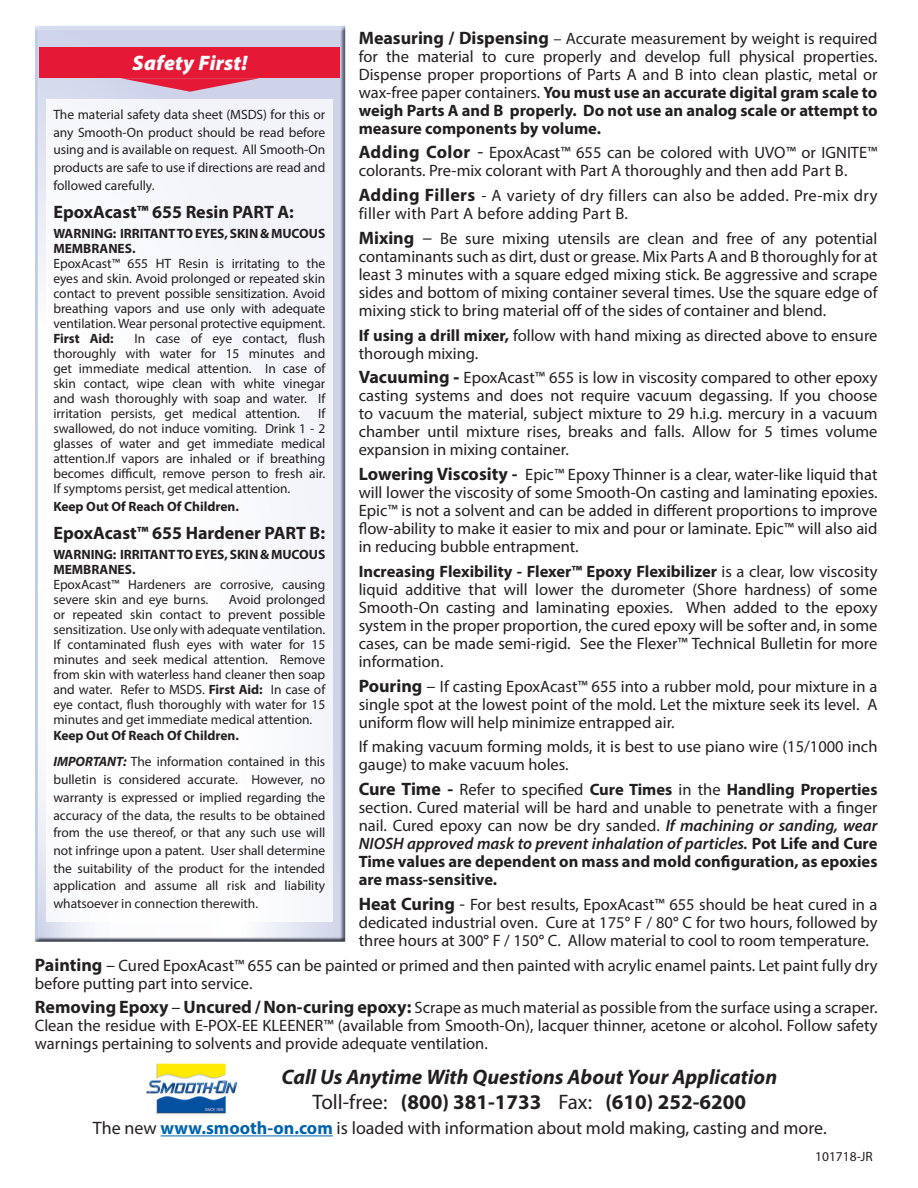
<style>
.page{position:relative;width:918px;height:1188px;background:#fff}
.page>*{position:absolute;margin:0;border:0;box-sizing:border-box;transform-origin:0 0}
.t1{font:italic 700 21px "Myriad Pro";color:#231f20}
.t2{font:700 21px "Myriad Pro";color:#231f20}
.t3{font:italic 900 21px "Myriad Pro";letter-spacing:.01em;color:#fff}
.t4{font:18px "Myriad Pro";color:#231f20}
.t5{font:700 18px "Myriad Pro";letter-spacing:-.005em;color:#231f20}
.t6{font:16.5px/18px "Myriad Pro";color:#231f20;text-align:justify}
.t7{font:700 16.5px/18px "Myriad Pro";color:#231f20;text-align:justify}
.t8{font:16.5px/18px "Myriad Pro";letter-spacing:.02em;color:#231f20}
.t9{font:13.5px/15px "Myriad Pro";letter-spacing:-.005em;color:#231f20;text-align:justify}
.t10{font:700 13.5px/15px "Myriad Pro";letter-spacing:-.005em;color:#231f20}
.s1{font-weight:700;font-size:18px}
.s2{font-weight:700}
.s3{font-size:19.5px}
.s4{font-weight:900;font-size:18px}
.s5{font-size:18px}
.s6{font-weight:400}
.s7{font-weight:600;font-style:italic}
.s8{font-weight:600}
.s9{font-weight:700;font-style:italic}
.s10{font-weight:700;color:#0162ae}
</style>
<div class="page">
<div style="left:35px;top:25px;width:313px;height:918px;background:#231f20;opacity:.75"></div>
<div style="left:46px;top:99px;width:287px;height:823px;background:#fff"></div>
<div style="left:39px;top:47px;width:301px;height:31px;background:#e51836"></div>
<svg style="left:120px;top:78px;width:140px;height:14px;background:#d97993"></svg>
<img style="left:146px;top:1063px;width:92px;height:52px">
<hr style="left:161px;top:1135px;width:172px;height:1px;background:#0162ae">
<p class="t6" style="left:359px;top:29px;width:520px"><span class="s1">Measuring / Dispensing</span> – Accurate measurement by weight is required for the material to cure properly and develop full physical properties.<br>Dispense proper proportions of Parts A and B into clean plastic, metal or wax-free paper containers. <span class="s2">You must use an accurate digital gram scale to weigh Parts A and B properly. Do not use an analog scale or attempt to measure components by volume.</span></p>
<p class="t6" style="left:359px;top:143px;width:520px"><span class="s1">Adding Color</span> <span class="s3">-</span> EpoxAcast™ 655 can be colored with UVO™ or IGNITE™ colorants. Pre-mix colorant with Part A thoroughly and then add Part B.</p>
<p class="t8" style="left:359px;top:186px;width:520px"><span class="s1">Adding Fillers</span> - A variety of dry fillers can also be added. Pre-mix dry filler with Part A before adding Part B.</p>
<p class="t6" style="left:359px;top:229px;width:520px"><span class="s1">Mixing</span> <span class="s3">–</span> Be sure mixing utensils are clean and free of any potential contaminants such as dirt, dust or grease. Mix Parts A and B thoroughly for at least 3 minutes with a square edged mixing stick. Be aggressive and scrape sides and bottom of mixing container several times. Use the square edge of mixing stick to bring material off of the sides of container and blend.</p>
<p class="t6" style="left:359px;top:326px;width:520px"><span class="s2">If using a drill mixer,</span> follow with hand mixing as directed above to ensure thorough mixing.</p>
<p class="t6" style="left:359px;top:368px;width:520px"><span class="s1">Vacuuming</span> <span class="s4">-</span> EpoxAcast™ 655 is low in viscosity compared to other epoxy casting systems and does not require vacuum degassing. If you choose to vacuum the material, subject mixture to 29 h.i.g. mercury in a vacuum chamber until mixture rises, breaks and falls. Allow for 5 times volume expansion in mixing container.</p>
<p class="t6" style="left:359px;top:465px;width:520px"><span class="s1">Lowering Viscosity -</span> Epic™ Epoxy Thinner is a clear, water-like liquid that will lower the viscosity of some Smooth-On casting and laminating epoxies.<br>Epic™ is not a solvent and can be added in different proportions to improve flow-ability to make it easier to mix and pour or laminate. Epic™ will also aid in reducing bubble entrapment.</p>
<p class="t6" style="left:359px;top:562px;width:520px"><span class="s2">Increasing Flexibility - Flexer™ Epoxy Flexibilizer</span> is a clear, low viscosity liquid additive that will lower the durometer (Shore hardness) of some Smooth-On casting and laminating epoxies. When added to the epoxy system in the proper proportion, the cured epoxy will be softer and, in some cases, can be made semi-rigid. See the Flexer™ Technical Bulletin for more information.</p>
<p class="t6" style="left:359px;top:677px;width:520px"><span class="s1">Pouring</span> <span class="s5">–</span> If casting EpoxAcast™ 655 into a rubber mold, pour mixture in a single spot at the lowest point of the mold. Let the mixture seek its level. A uniform flow will help minimize entrapped air.</p>
<p class="t6" style="left:359px;top:737px;width:520px">If making vacuum forming molds, it is best to use piano wire (15/1000 inch gauge) to make vacuum holes.</p>
<p class="t7" style="left:359px;top:780px;width:520px"><span class="s5">Cure Time -</span> <span class="s6">Refer to specified</span> Cure Times <span class="s6">in the</span> Handling Properties <span class="s6">section. Cured material will be hard and unable to penetrate with a finger nail. Cured epoxy can now be dry sanded.</span> <span class="s7">If machining or sanding, wear NIOSH approved mask to prevent inhalation of particles.</span> Pot Life and Cure Time values are dependent on mass and mold configuration, as epoxies are mass-sensitive.</p>
<p class="t6" style="left:359px;top:895px;width:520px"><span class="s1">Heat Curing</span> <span class="s5">-</span> For best results, EpoxAcast™ 655 should be heat cured in a dedicated industrial oven. Cure at 175<span class="s8">°</span> F / 80<span class="s8">°</span> C for two hours, followed by three hours at 300<span class="s8">°</span> F / 150<span class="s8">°</span> C. Allow material to cool to room temperature.</p>
<p class="t6" style="left:35px;top:956px;width:844px"><span class="s1">Painting</span> <span class="s5">–</span> Cured EpoxAcast™ 655 can be painted or primed and then painted with acrylic enamel paints. Let paint fully dry before putting part into service.</p>
<p class="t6" style="left:35px;top:998px;width:844px"><span class="s1">Removing Epoxy</span> <span class="s5">–</span> <span class="s1">Uncured / Non-curing epoxy:</span> Scrape as much material as possible from the surface using a scraper.<br>Clean the residue with E-POX-EE KLEENER™ (available from Smooth-On), lacquer thinner, acetone or alcohol. Follow safety warnings pertaining to solvents and provide adequate ventilation.</p>
<p class="t3" style="left:133px;top:49px;width:116px">Safety First!</p>
<p class="t9" style="left:53px;top:105px;width:273px;line-height:17.7px">The material safety data sheet (MSDS) for this or any Smooth-On product should be read before using and is available on request. All Smooth-On products are safe to use if directions are read and followed carefully.</p>
<p class="t5" style="left:53px;top:201px;width:242px">EpoxAcast™ 655 Resin PART A:</p>
<p class="t10" style="left:53px;top:225px;width:273px">WARNING: IRRITANT TO EYES, SKIN &amp; MUCOUS<br>MEMBRANES.</p>
<p class="t9" style="left:53px;top:256px;width:273px">EpoxAcast™ 655 HT Resin is irritating to the eyes and skin. Avoid prolonged or repeated skin contact to prevent possible sensitization. Avoid breathing vapors and use only with adequate ventilation. Wear personal protective equipment.</p>
<p class="t10" style="left:53px;top:330px;width:62px">First Aid:</p>
<p class="t9" style="left:53px;top:331px;width:273px;text-indent:81px">In case of eye contact, flush thoroughly with water for 15 minutes and get immediate medical attention. In case of skin contact, wipe clean with white vinegar and wash thoroughly with soap and water. If irritation persists, get medical attention.</p>
<p class="t9" style="left:53px;top:406px;width:273px;text-indent:265px">If swallowed, do not induce vomiting. Drink 1 - 2 glasses of water and get immediate medical attention.If vapors are inhaled or if breathing becomes difficult, remove person to fresh air.<br>If symptoms persist, get medical attention.</p>
<p class="t10" style="left:53px;top:498px;width:187px">Keep Out Of Reach Of Children.</p>
<p class="t5" style="left:53px;top:521px;width:273px">EpoxAcast™ 655 Hardener PART B:</p>
<p class="t10" style="left:53px;top:546px;width:273px">WARNING: IRRITANT TO EYES, SKIN &amp; MUCOUS<br>MEMBRANES.</p>
<p class="t9" style="left:53px;top:576px;width:273px">EpoxAcast™ Hardeners are corrosive, causing severe skin and eye burns.</p>
<p class="t9" style="left:53px;top:591px;width:273px;text-indent:175px">Avoid prolonged or repeated skin contact to prevent possible sensitization. Use only with adequate ventilation.<br>If contaminated flush eyes with water for 15 minutes and seek medical attention. Remove from skin with waterless hand cleaner then soap and water. Refer to MSDS. <span class="s2">First Aid:</span> In case of eye contact, flush thoroughly with water for 15 minutes and get immediate medical attention.</p>
<p class="t10" style="left:53px;top:727px;width:187px">Keep Out Of Reach Of Children.</p>
<p class="t9" style="left:53px;top:753px;width:273px;line-height:17.7px"><span class="s9">IMPORTANT:</span> The information contained in this bulletin is considered accurate. However, no warranty is expressed or implied regarding the accuracy of the data, the results to be obtained from the use thereof, or that any such use will not infringe upon a patent. User shall determine the suitability of the product for the intended application and assume all risk and liability whatsoever in connection therewith.</p>
<p class="t1" style="left:281px;top:1063px;width:497px">Call Us Anytime With Questions About Your Application</p>
<p class="t2" style="left:312px;top:1088px;width:435px"><span class="s6">Toll-free:</span> (800) 381-1733 <span class="s6">Fax:</span> (610) 252-6200</p>
<p class="t4" style="left:93px;top:1117px;width:735px">The new <span class="s10">www.smooth-on.com</span> is loaded with information about mold making, casting and more.</p>
<p class="t9" style="left:815px;top:1149px;width:59px">101718-JR</p>
</div>
